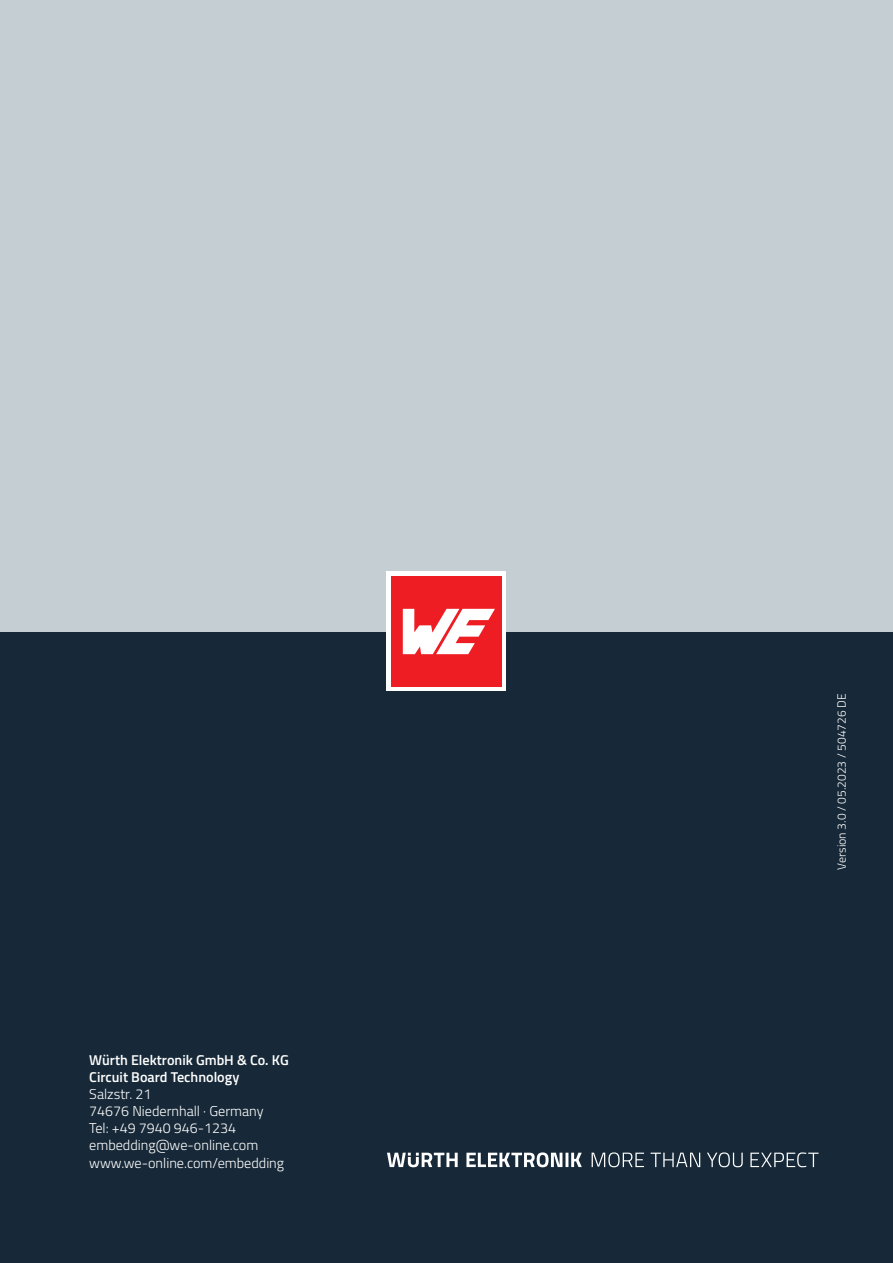
<style>
.page{position:relative;width:893px;height:1263px;background:#fff}
.page>*{position:absolute;margin:0;border:0;box-sizing:border-box;transform-origin:0 0}
.t1{font:300 14.25px/17.1px "Titillium";color:#fff}
.t2{font:600 14.25px/17.1px "Titillium";color:#fff}
.t3{font:300 12px "Titillium";color:#fff}
</style>
<div class="page">
<div style="left:0;top:631px;width:893px;height:632px;background:#172938"></div>
<div style="left:0;top:0;width:893px;height:631px;background:#c5ced3"></div>
<svg style="left:387px;top:1152px;width:432px;height:15px"></svg>
<div style="left:387px;top:572px;width:119px;height:119px;background:#fff"></div>
<div style="left:391px;top:576px;width:111px;height:111px;background:#ee1d23"></div>
<svg style="left:403px;top:609px;width:92px;height:45px"></svg>
<p class="t2" style="left:89px;top:1051px;width:201px">Würth Elektronik GmbH &amp; Co. KG<br>Circuit Board Technology</p>
<p class="t1" style="left:89px;top:1085px;width:196px">Salzstr. 21<br>74676 Niedernhall · Germany<br>Tel: +49 7940 946-1234 embedding@we-online.com www.we-online.com/embedding</p>
<p class="t3" style="left:833px;top:870px;width:178px;rotate:-90deg">Version 3.0 / 05.2023 / 504726 DE</p>
</div>
